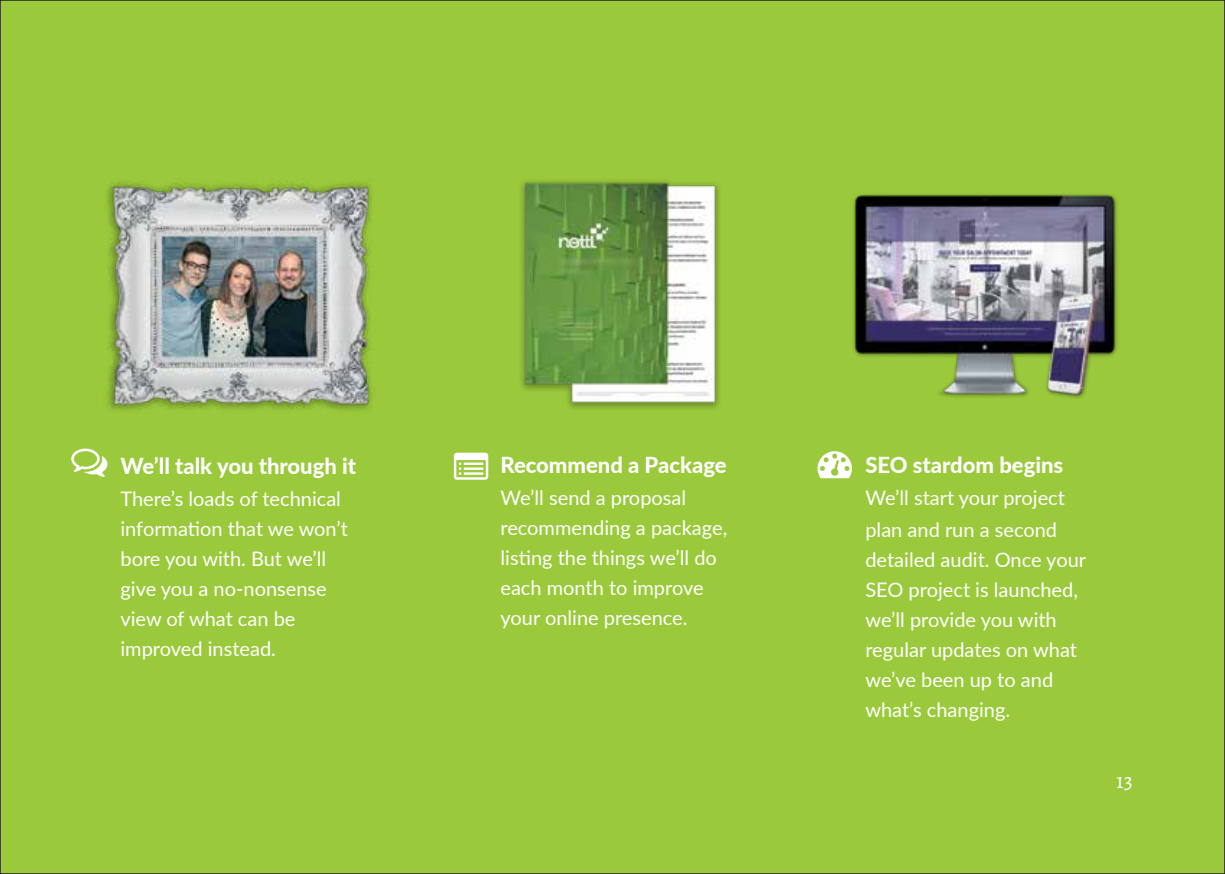
<style>
.page{position:relative;width:1225px;height:874px;background:#fff}
.page>*{position:absolute;margin:0;border:0;box-sizing:border-box;transform-origin:0 0}
.t1{font:800 22px "Lato";color:#fff}
.t2{font:22px "Alegreya";color:#fff}
.t3{font:20px/30px "Lato";color:#fff}
</style>
<div class="page">
<div style="left:0;top:0;width:1224px;height:873px;background:#9aca3c"></div>
<svg style="left:71px;top:448px;width:36px;height:29px"></svg>
<svg style="left:454px;top:452px;width:34px;height:27px"></svg>
<svg style="left:817px;top:451px;width:35px;height:27px"></svg>
<img style="left:107px;top:180px;width:266px;height:231px">
<img style="left:521px;top:180px;width:199px;height:229px">
<img style="left:853px;top:194px;width:265px;height:205px">
<p class="t1" style="left:120px;top:449px;width:237px">We’ll talk you through it</p>
<p class="t3" style="left:120px;top:482px;width:229px">There’s loads of technical information that we won’t bore you with. But we’ll give you a no-nonsense view of what can be improved instead.</p>
<p class="t1" style="left:500px;top:448px;width:228px">Recommend a Package</p>
<p class="t3" style="left:500px;top:481px;width:228px">We’ll send a proposal recommending a package, listing the things we’ll do each month to improve your online presence.</p>
<p class="t1" style="left:865px;top:448px;width:199px">SEO stardom begins</p>
<p class="t3" style="left:865px;top:480px;width:201px;line-height:32px">We’ll start your project plan and run a second</p>
<p class="t3" style="left:865px;top:543px;width:222px">detailed audit. Once your<br>SEO project is launched, we’ll provide you with regular updates on what we’ve been up to and what’s changing.</p>
<p class="t2" style="left:1116px;top:767px;width:18px">13</p>
</div>
